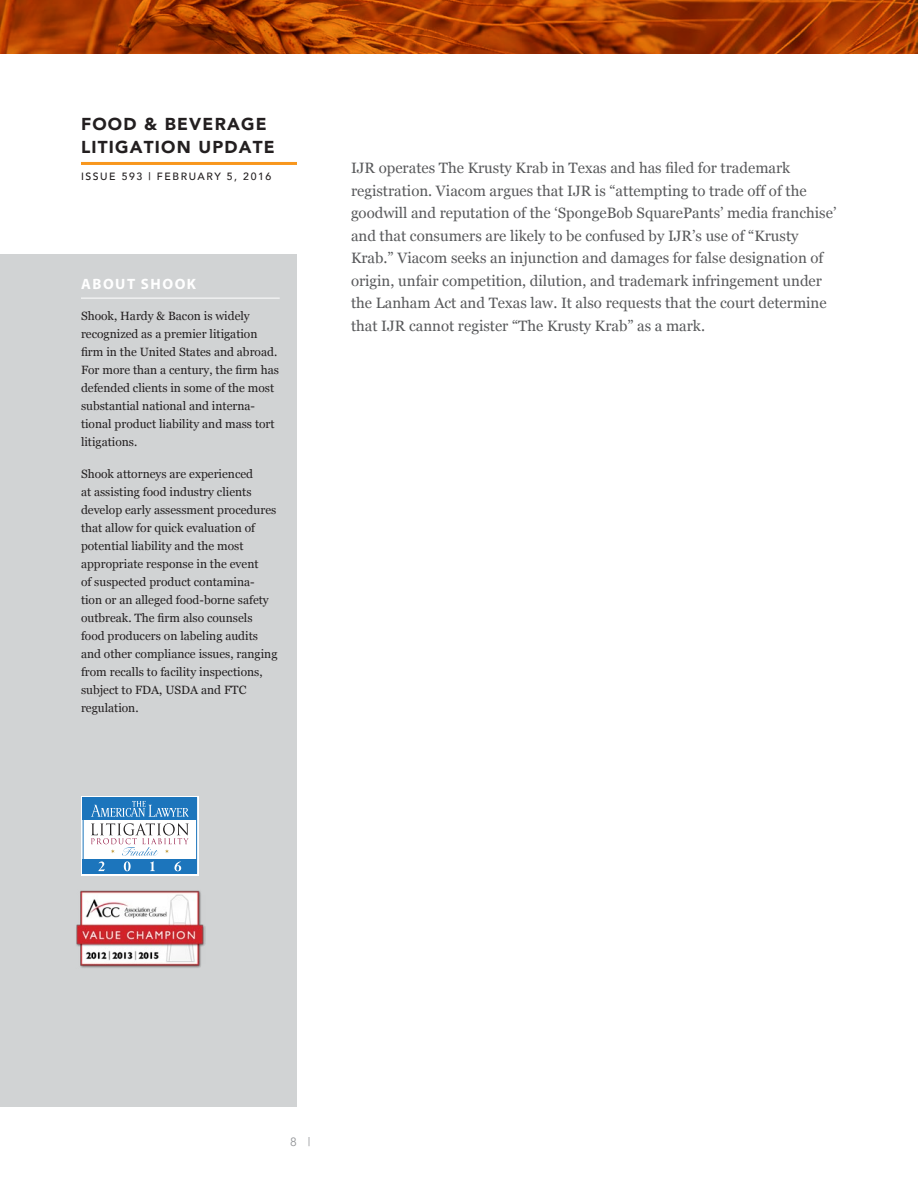
<style>
.page{position:relative;width:918px;height:1188px;background:#fff}
.page>*{position:absolute;margin:0;border:0;box-sizing:border-box;transform-origin:0 0}
.t1{font:900 17.25px/22.5px "Avenir";letter-spacing:.07em;color:#231f20}
.t2{font:15px/22.5px "Georgia";color:#58595b}
.t3{font:700 15px "Myriad Pro";letter-spacing:.1em;color:#fff}
.t4{font:12px/18px "Georgia";color:#231f20}
.t5{font:12px "Avenir";color:#939598}
.t6{font:500 10.5px "Avenir";letter-spacing:.15em;color:#231f20}
</style>
<div class="page">
<hr style="left:81px;top:162px;width:216px;height:3px;background:#f8971d">
<svg style="left:0;top:0;width:918px;height:54px;background:#a83c02"></svg>
<div style="left:0;top:255px;width:297px;height:852px;background:#d1d3d4"></div>
<hr style="left:81px;top:298px;width:199px;height:1px;background:#fff">
<img style="left:76px;top:890px;width:130px;height:78px">
<svg style="left:81px;top:796px;width:118px;height:79px"></svg>
<div style="left:83px;top:797px;width:114px;height:23px;background:#1c75bc"></div>
<div style="left:83px;top:797px;width:114px;height:76px;border:1px solid #1c75bc"></div>
<div style="left:83px;top:859px;width:114px;height:14px;background:#1c75bc"></div>
<svg style="left:91px;top:801px;width:98px;height:16px"></svg>
<svg style="left:91px;top:823px;width:98px;height:48px"></svg>
<h1 class="t1" style="left:81px;top:113px;width:195px">FOOD &amp; BEVERAGE<br>LITIGATION UPDATE</h1>
<p class="t6" style="left:81px;top:167px;width:192px">ISSUE 593 | FEBRUARY 5, 2016</p>
<p class="t3" style="left:81px;top:274px;width:116px">ABOUT SHOOK</p>
<p class="t4" style="left:81px;top:307px;width:199px">Shook, Hardy &amp; Bacon is widely recognized as a premier litigation firm in the United States and abroad.<br>For more than a century, the firm has defended clients in some of the most substantial national and interna&shy;tional product liability and mass tort litigations.</p>
<p class="t4" style="left:81px;top:465px;width:198px">Shook attorneys are experienced<br>at assisting food industry clients develop early assessment procedures that allow for quick evaluation of potential liability and the most appropriate response in the event<br>of suspected product contamina&shy;tion or an alleged food-borne safety outbreak. The firm also counsels food producers on labeling audits and other compliance issues, ranging from recalls to facility inspections, subject to FDA, USDA and FTC regulation.</p>
<p class="t2" style="left:351px;top:157px;width:487px">IJR operates The Krusty Krab in Texas and has filed for trademark registration. Viacom argues that IJR is “attempting to trade off of the goodwill and reputation of the ‘SpongeBob SquarePants’ media franchise’ and that consumers are likely to be confused by IJR’s use of “Krusty Krab.” Viacom seeks an injunction and damages for false designation of origin, unfair competition, dilution, and trademark infringement under the Lanham Act and Texas law. It also requests that the court determine that IJR cannot register “The Krusty Krab” as a mark.</p>
<p class="t5" style="left:290px;top:1135px;width:22px">8 |</p>
</div>
